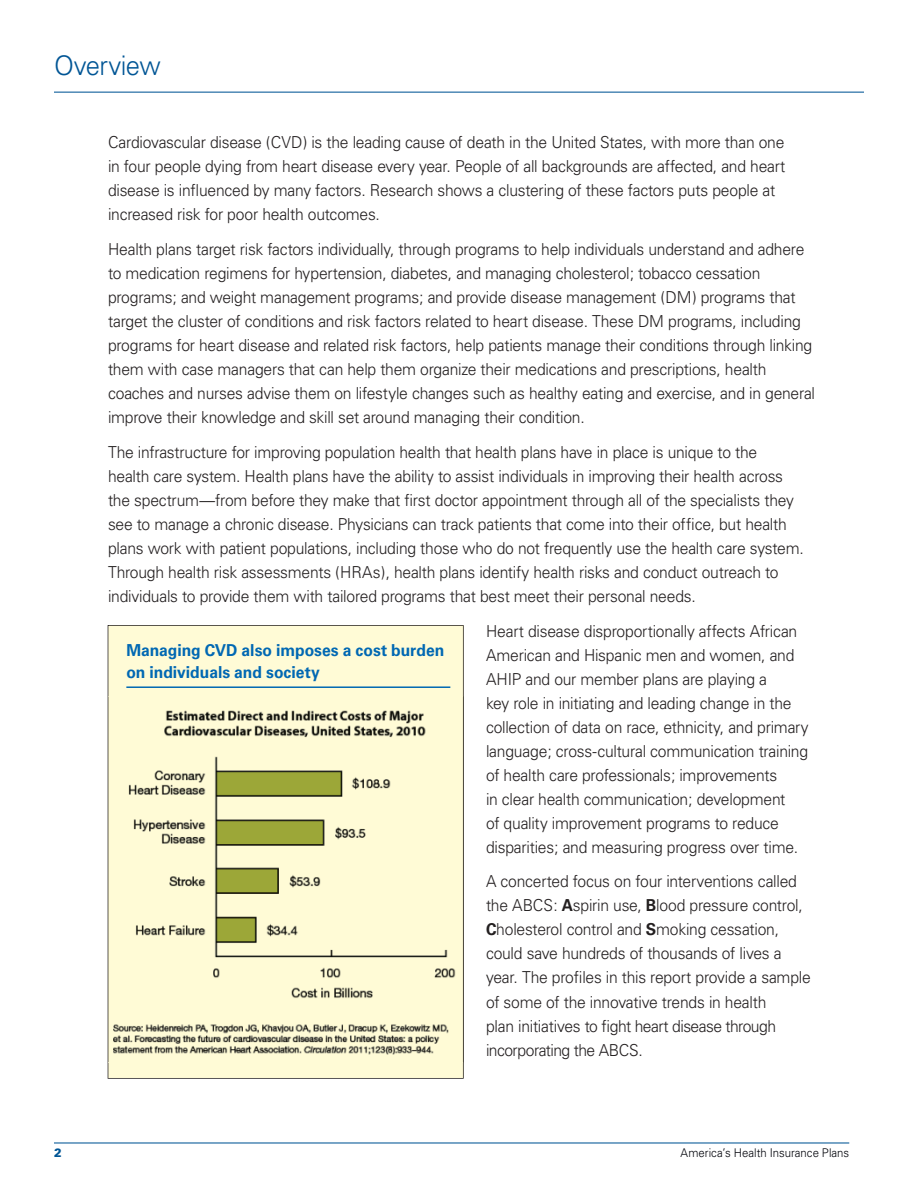
<style>
.page{position:relative;width:918px;height:1188px;background:#fff}
.page>*{position:absolute;margin:0;border:0;box-sizing:border-box;transform-origin:0 0}
.t1{font:300 27px "Univers";letter-spacing:-.025em;color:#005595;scale:.95 1}
.t2{font:300 16.5px/24px "Univers";letter-spacing:-.015em;color:#231f20;scale:.95 1}
.t3{font:700 16.5px/22.5px "Univers";color:#0168b3;scale:.95 1}
.t4{font:300 12px "Univers";color:#010209;scale:.95 1}
.t5{font:900 12px "Univers";color:#005595;scale:.95 1}
.s1{font-weight:700}
</style>
<div class="page">
<hr style="left:54px;top:1142px;width:795px;height:2px;background:#005595">
<hr style="left:54px;top:92px;width:810px;height:1px;background:#005595">
<div style="left:108px;top:625px;width:356px;height:454px;background:#fffbd6"></div>
<img style="left:108px;top:696px;width:355px;height:366px">
<hr style="left:126px;top:686px;width:324px;height:2px;background:#0168b3">
<h1 class="t1" style="left:54px;top:50px;width:114px">Overview</h1>
<p class="t2" style="left:108px;top:130px;width:715px">Cardiovascular disease (CVD) is the leading cause of death in the United States, with more than one in four people dying from heart disease every year. People of all backgrounds are affected, and heart disease is influenced by many factors. Research shows a clustering of these factors puts people at increased risk for poor health outcomes.</p>
<p class="t2" style="left:108px;top:237px;width:746px">Health plans target risk factors individually, through programs to help individuals understand and adhere to medication regimens for hypertension, diabetes, and managing cholesterol; tobacco cessation programs; and weight management programs; and provide disease management (DM) programs that target the cluster of conditions and risk factors related to heart disease. These DM programs, including programs for heart disease and related risk factors, help patients manage their conditions through linking them with case managers that can help them organize their medications and prescriptions, health coaches and nurses advise them on lifestyle changes such as healthy eating and exercise, and in general improve their knowledge and skill set around managing their condition.</p>
<p class="t2" style="left:108px;top:440px;width:734px">The infrastructure for improving population health that health plans have in place is unique to the<br>health care system. Health plans have the ability to assist individuals in improving their health across the spectrum—from before they make that first doctor appointment through all of the specialists they see to manage a chronic disease. Physicians can track patients that come into their office, but health plans work with patient populations, including those who do not frequently use the health care system.<br>Through health risk assessments (HRAs), health plans identify health risks and conduct outreach to individuals to provide them with tailored programs that best meet their personal needs.</p>
<p class="t2" style="left:486px;top:619px;width:341px">Heart disease disproportionally affects African American and Hispanic men and women, and AHIP and our member plans are playing a<br>key role in initiating and leading change in the collection of data on race, ethnicity, and primary language; cross-cultural communication training of health care professionals; improvements<br>in clear health communication; development<br>of quality improvement programs to reduce disparities; and measuring progress over time.</p>
<p class="t2" style="left:486px;top:870px;width:344px">A concerted focus on four interventions called the ABCS: <span class="s1">A</span>spirin use, <span class="s1">B</span>lood pressure control, <span class="s1">C</span>holesterol control and <span class="s1">S</span>moking cessation, could save hundreds of thousands of lives a year. The profiles in this report provide a sample of some of the innovative trends in health<br>plan initiatives to fight heart disease through incorporating the ABCS.</p>
<p class="t3" style="left:126px;top:639px;width:336px">Managing CVD also imposes a cost burden on individuals and society</p>
<p class="t5" style="left:54px;top:1145px;width:10px">2</p>
<p class="t4" style="left:681px;top:1146px;width:179px">America’s Health Insurance Plans</p>
</div>
